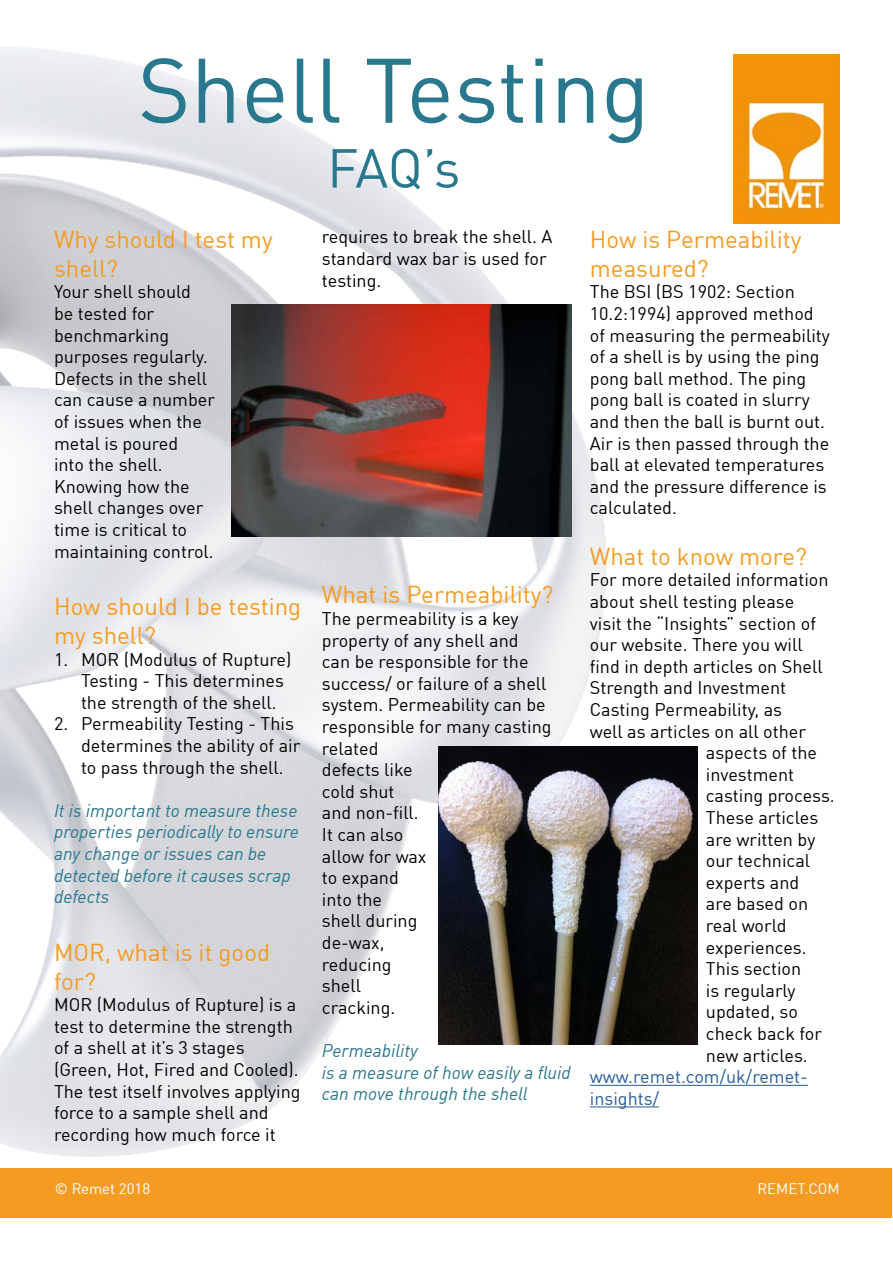
<style>
.page{position:relative;width:893px;height:1263px;background:#fff}
.page>*{position:absolute;margin:0;border:0;box-sizing:border-box;transform-origin:0 0}
.t1{font:90px "DIN Offc Pro";color:#29788d}
.t2{font:54px "DIN Offc Pro";color:#29788d}
.t3{font:24px/28.8px "DIN Offc Pro";color:#f59b21}
.t4{font:18px/21.6px "DIN Offc Pro";color:#000}
.t5{font:italic 18px/21.6px "DIN Offc Pro";color:#29788d}
.t6{font:18px/21.6px "DIN Offc Pro";color:#275b9b}
.t7{font:15px "DIN Offc Pro";color:#fff}
</style>
<div class="page">
<img style="left:0;top:46px;width:892px;height:1172px">
<div style="left:1px;top:1168px;width:891px;height:49px;background:#f59b21"></div>
<hr style="left:590px;top:1085px;width:218px;height:1px;background:#275b9b">
<hr style="left:590px;top:1106px;width:69px;height:1px;background:#275b9b">
<img style="left:232px;top:304px;width:340px;height:233px">
<img style="left:733px;top:54px;width:107px;height:169px">
<img style="left:439px;top:746px;width:258px;height:298px">
<p class="t1" style="left:138px;top:19px;width:514px">Shell Testing</p>
<p class="t2" style="left:327px;top:126px;width:135px">FAQ’s</p>
<p class="t3" style="left:54px;top:222px;width:220px">Why should I test my shell?</p>
<p class="t4" style="left:54px;top:279px;width:162px">Your shell should<br>be tested for benchmarking purposes regularly.<br>Defects in the shell can cause a number of issues when the metal is poured<br>into the shell.<br>Knowing how the shell changes over time is critical to maintaining control.</p>
<p class="t3" style="left:54px;top:590px;width:249px">How should I be testing my shell?</p>
<p class="t4" style="left:81px;top:646px;width:212px;text-indent:-27px">1. MOR (Modulus of Rupture)<br>Testing - This determines the strength of the shell.</p>
<p class="t4" style="left:81px;top:711px;width:221px;text-indent:-27px">2. Permeability Testing - This determines the ability of air to pass through the shell.</p>
<p class="t5" style="left:54px;top:798px;width:247px">It is important to measure these properties periodically to ensure any change or issues can be detected before it causes scrap defects</p>
<p class="t3" style="left:54px;top:935px;width:218px">MOR, what is it good for?</p>
<p class="t4" style="left:54px;top:992px;width:248px">MOR (Modulus of Rupture) is a test to determine the strength of a shell at it’s 3 stages (Green, Hot, Fired and Cooled).<br>The test itself involves applying force to a sample shell and recording how much force it</p>
<p class="t4" style="left:322px;top:224px;width:232px">requires to break the shell. A standard wax bar is used for testing.</p>
<p class="t3" style="left:322px;top:578px;width:233px">What is Permeability?</p>
<p class="t4" style="left:322px;top:606px;width:231px">The permeability is a key property of any shell and<br>can be responsible for the success/ or failure of a shell system. Permeability can be responsible for many casting related<br>defects like<br>cold shut<br>and non-fill.<br>It can also<br>allow for wax<br>to expand<br>into the<br>shell during<br>de-wax,<br>reducing<br>shell<br>cracking.</p>
<p class="t5" style="left:322px;top:1038px;width:250px">Permeability<br>is a measure of how easily a fluid can move through the shell</p>
<p class="t3" style="left:590px;top:222px;width:213px">How is Permeability measured?</p>
<p class="t4" style="left:590px;top:279px;width:242px">The BSI (BS 1902: Section<br>10.2:1994) approved method of measuring the permeability of a shell is by using the ping pong ball method. The ping pong ball is coated in slurry and then the ball is burnt out.<br>Air is then passed through the ball at elevated temperatures and the pressure difference is calculated.</p>
<p class="t3" style="left:590px;top:539px;width:219px">What to know more?</p>
<p class="t4" style="left:590px;top:567px;width:240px">For more detailed information</p>
<p class="t4" style="left:590px;top:589px;width:206px">about shell testing please</p>
<p class="t4" style="left:590px;top:610px;width:228px">visit the “Insights” section of</p>
<p class="t4" style="left:590px;top:632px;width:214px">our website. There you will</p>
<p class="t4" style="left:590px;top:654px;width:234px">find in depth articles on Shell</p>
<p class="t4" style="left:590px;top:675px;width:198px">Strength and Investment</p>
<p class="t4" style="left:590px;top:697px;width:194px">Casting Permeability, as</p>
<p class="t4" style="left:590px;top:718px;width:218px">well as articles on all other</p>
<p class="t4" style="left:706px;top:740px;width:113px">aspects of the</p>
<p class="t4" style="left:706px;top:762px;width:90px">investment</p>
<p class="t4" style="left:706px;top:783px;width:130px">casting process.</p>
<p class="t4" style="left:706px;top:805px;width:114px">These articles</p>
<p class="t4" style="left:706px;top:826px;width:111px">are written by</p>
<p class="t4" style="left:706px;top:848px;width:106px">our technical</p>
<p class="t4" style="left:706px;top:870px;width:95px">experts and</p>
<p class="t4" style="left:706px;top:891px;width:104px">are based on</p>
<p class="t4" style="left:706px;top:913px;width:82px">real world</p>
<p class="t4" style="left:706px;top:934px;width:102px">experiences.</p>
<p class="t4" style="left:706px;top:956px;width:118px">This section<br>is regularly updated, so check back for new articles.</p>
<p class="t6" style="left:590px;top:1064px;width:220px">www.remet.com/uk/remet&shy;insights/</p>
<p class="t7" style="left:55px;top:1176px;width:97px">© Remet 2018</p>
<p class="t7" style="left:757px;top:1176px;width:84px">REMET.COM</p>
</div>
